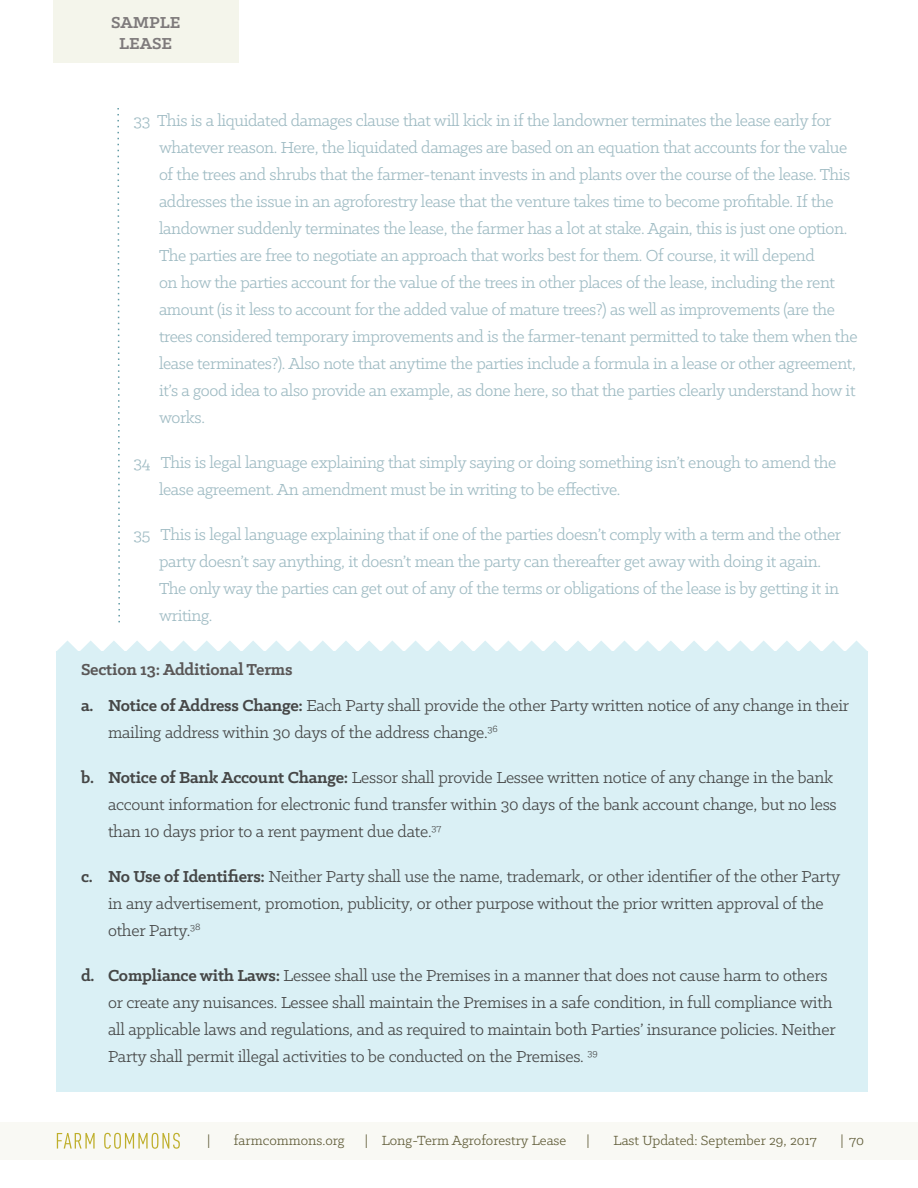
<style>
.page{position:relative;width:918px;height:1188px;background:#fff}
.page>*{position:absolute;margin:0;border:0;box-sizing:border-box;transform-origin:0 0}
.FOOTNOTE{font:18px/27px "Klinic Slab";letter-spacing:-.02em;color:#9fbbc3}
.t1{font:18px/27px "Klinic Slab";letter-spacing:-.01em;color:#454646}
.subheading_3_blue_bo{font:700 18px "Klinic Slab";letter-spacing:-.01em;color:#5a5757}
.SECTION{font:700 18px "Klinic Slab";color:#7e7a7b}
.t2{font:15px "Klinic Slab";color:#615d39}
.s1{font-weight:700}
</style>
<div class="page">
<div style="left:0;top:1122px;width:918px;height:37px;background:#f9f9f4"></div>
<div style="left:53px;top:1px;width:185px;height:62px;background:#f4f5eb"></div>
<svg style="left:57px;top:1133px;width:38px;height:16px"></svg>
<svg style="left:104px;top:1133px;width:76px;height:16px"></svg>
<svg style="left:56px;top:641px;width:812px;height:22px"></svg>
<div style="left:56px;top:652px;width:811px;height:440px;background:#daf0f5"></div>
<svg style="left:117px;top:108px;width:3px;height:515px"></svg>
<p class="SECTION" style="left:111px;top:11px;width:71px">SAMPLE</p>
<p class="SECTION" style="left:119px;top:32px;width:55px">LEASE</p>
<p class="FOOTNOTE" style="left:159px;top:106px;width:700px;text-indent:-26px">33 This is a liquidated damages clause that will kick in if the landowner terminates the lease early for whatever reason. Here, the liquidated damages are based on an equation that accounts for the value of the trees and shrubs that the farmer-tenant invests in and plants over the course of the lease. This addresses the issue in an agroforestry lease that the venture takes time to become profitable. If the landowner suddenly terminates the lease, the farmer has a lot at stake. Again, this is just one option.<br>The parties are free to negotiate an approach that works best for them. Of course, it will depend<br>on how the parties account for the value of the trees in other places of the lease, including the rent amount (is it less to account for the added value of mature trees?) as well as improvements (are the trees considered temporary improvements and is the farmer-tenant permitted to take them when the lease terminates?). Also note that anytime the parties include a formula in a lease or other agreement, it’s a good idea to also provide an example, as done here, so that the parties clearly understand how it works.</p>
<p class="FOOTNOTE" style="left:159px;top:448px;width:679px;text-indent:-26px">34 This is legal language explaining that simply saying or doing something isn’t enough to amend the lease agreement. An amendment must be in writing to be effective.</p>
<p class="FOOTNOTE" style="left:159px;top:520px;width:684px;text-indent:-26px">35 This is legal language explaining that if one of the parties doesn’t comply with a term and the other party doesn’t say anything, it doesn’t mean the party can thereafter get away with doing it again.<br>The only way the parties can get out of any of the terms or obligations of the lease is by getting it in writing.</p>
<p class="subheading_3_blue_bo" style="left:81px;top:658px;width:213px">Section 13: Additional Terms</p>
<p class="t1" style="left:108px;top:691px;width:743px;text-indent:-27px"><span class="s1">a. Notice of Address Change:</span> Each Party shall provide the other Party written notice of any change in their mailing address within 30 days of the address change.<sup>36</sup></p>
<p class="t1" style="left:108px;top:763px;width:730px;text-indent:-27px"><span class="s1">b. Notice of Bank Account Change:</span> Lessor shall provide Lessee written notice of any change in the bank account information for electronic fund transfer within 30 days of the bank account change, but no less than 10 days prior to a rent payment due date.<sup>37</sup></p>
<p class="t1" style="left:108px;top:862px;width:734px;text-indent:-27px"><span class="s1">c. No Use of Identifiers:</span> Neither Party shall use the name, trademark, or other identifier of the other Party in any advertisement, promotion, publicity, or other purpose without the prior written approval of the other Party.<sup>38</sup></p>
<p class="t1" style="left:108px;top:961px;width:729px;text-indent:-27px"><span class="s1">d. Compliance with Laws:</span> Lessee shall use the Premises in a manner that does not cause harm to others or create any nuisances. Lessee shall maintain the Premises in a safe condition, in full compliance with all applicable laws and regulations, and as required to maintain both Parties’ insurance policies. Neither Party shall permit illegal activities to be conducted on the Premises. <sup>39</sup></p>
<p class="t2" style="left:207px;top:1131px;width:5px">|</p>
<p class="t2" style="left:234px;top:1131px;width:112px">farmcommons.org</p>
<p class="t2" style="left:365px;top:1131px;width:203px">| Long-Term Agroforestry Lease</p>
<p class="t2" style="left:587px;top:1131px;width:5px">|</p>
<p class="t2" style="left:613px;top:1131px;width:205px">Last Updated: September 29, 2017</p>
<p class="t2" style="left:840px;top:1131px;width:25px">| 70</p>
</div>
